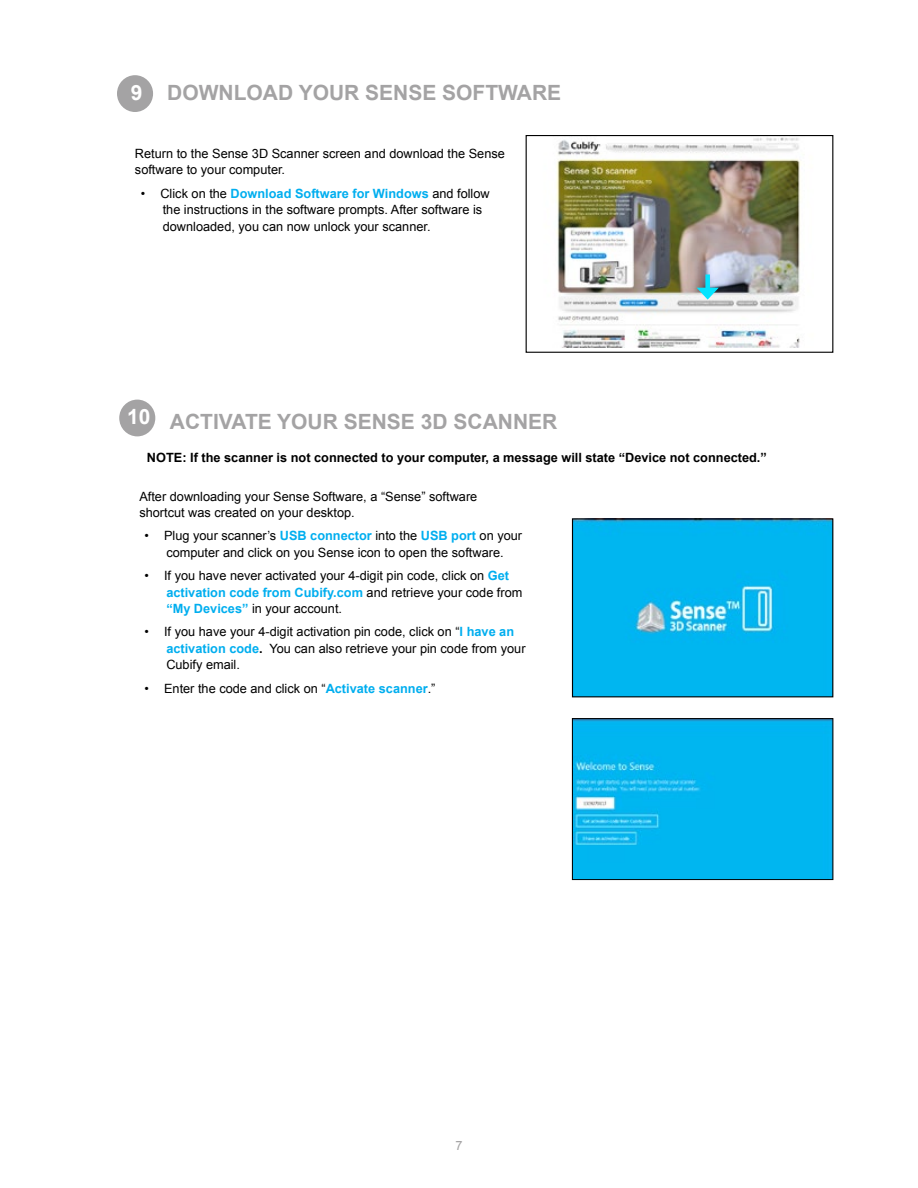
<style>
.page{position:relative;width:918px;height:1188px;background:#fff}
.page>*{position:absolute;margin:0;border:0;box-sizing:border-box;transform-origin:0 0}
.t1{font:700 21px "Arial";color:#a4a3a4}
.t2{font:12.75px/16.5px "Arial";color:#000}
.t3{font:700 12.75px "Arial";color:#000}
.t4{font:12.75px "Arial";color:#a4a3a4}
.s1{color:#fff}
.s2{font-weight:700;color:#00aeef}
.s3{font-weight:700}
</style>
<div class="page">
<div style="left:117px;top:75px;width:36px;height:37px;background:#a4a3a4;border-radius:50%"></div>
<img style="left:556px;top:137px;width:245px;height:211px">
<div style="left:526px;top:135px;width:307px;height:218px;border:1px solid #000"></div>
<div style="left:705px;top:275px;width:5px;height:17px;background:#03e4ff"></div>
<svg style="left:697px;top:288px;width:22px;height:12px"></svg>
<div style="left:119px;top:400px;width:36px;height:36px;background:#a4a3a4;border-radius:50%"></div>
<img style="left:574px;top:520px;width:257px;height:175px">
<div style="left:572px;top:518px;width:261px;height:179px;border:1px solid #000"></div>
<img style="left:574px;top:720px;width:257px;height:158px">
<div style="left:572px;top:718px;width:261px;height:162px;border:1px solid #000"></div>
<h1 class="t1" style="left:131px;top:79px;width:432px"><span class="s1">9</span> DOWNLOAD YOUR SENSE SOFTWARE</h1>
<p class="t2" style="left:135px;top:145px;width:371px">Return to the Sense 3D Scanner screen and download the Sense software to your computer.</p>
<p class="t2" style="left:163px;top:185px;width:329px;text-indent:-22px">• Click on the <span class="s2">Download Software for Windows</span> and follow the instructions in the software prompts. After software is downloaded, you can now unlock your scanner.</p>
<h1 class="t1" style="left:127px;top:407px;width:432px"><sup>10</sup> ACTIVATE YOUR SENSE 3D SCANNER</h1>
<p class="t3" style="left:147px;top:449px;width:621px">NOTE: If the scanner is not connected to your computer, a message will state “Device not connected.”</p>
<p class="t2" style="left:139px;top:488px;width:340px">After downloading your Sense Software, a “Sense” software shortcut was created on your desktop.</p>
<p class="t2" style="left:145px;top:528px;width:379px;text-align:center">• Plug your scanner’s <span class="s2">USB connector</span> into the <span class="s2">USB port</span> on your computer and click on you Sense icon to open the software.</p>
<p class="t2" style="left:166px;top:568px;width:358px;text-indent:-22px">• If you have never activated your 4-digit pin code, click on <span class="s2">Get activation code from Cubify.com</span> and retrieve your code from <span class="s2">“My Devices”</span> in your account.</p>
<p class="t2" style="left:166px;top:624px;width:361px;text-indent:-22px">• If you have your 4-digit activation pin code, click on “<span class="s2">I have an activation code</span><span class="s3">.</span> You can also retrieve your pin code from your<br>Cubify email.</p>
<p class="t2" style="left:145px;top:680px;width:292px">• Enter the code and click on “<span class="s2">Activate scanner</span>. ”</p>
<p class="t4" style="left:455px;top:1137px;width:9px">7</p>
</div>
